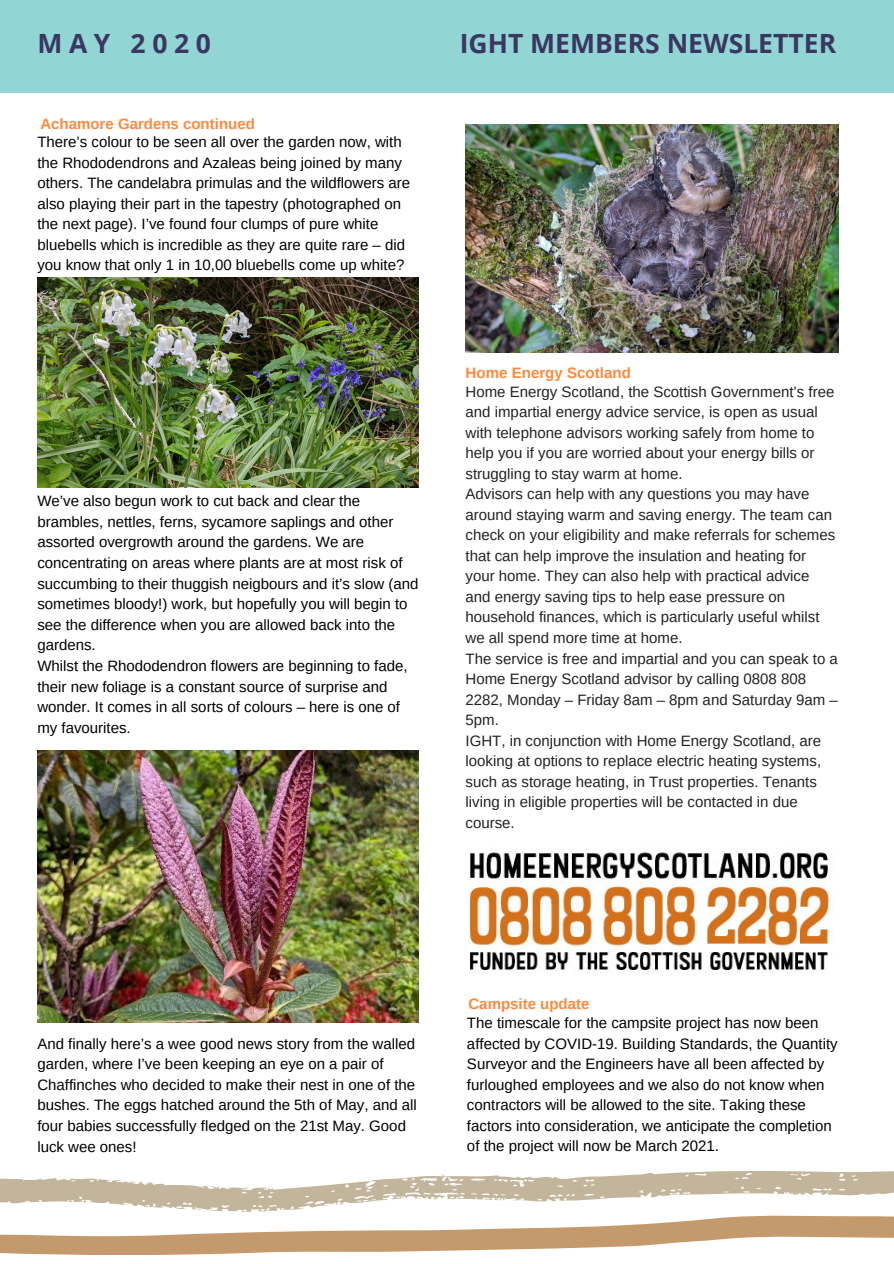
<style>
.page{position:relative;width:894px;height:1264px;background:#fff}
.page>*{position:absolute;margin:0;border:0;box-sizing:border-box;transform-origin:0 0}
.t1{font:700 26.55px "Open Sans";color:#3b3760}
.t2{font:700 15.15px "Arimo";color:#ff893b}
.t3{font:15px/20.5px "Arimo";color:#000}
.t4{font:15px/20.5px "Arimo";color:#222}
.t5{font:700 15px "Arimo";color:#ff893b}
</style>
<div class="page">
<div style="left:0;top:0;width:893px;height:92px;background:#91d6d4"></div>
<svg style="left:0;top:1171px;width:893px;height:84px"></svg>
<img style="left:37px;top:278px;width:381px;height:209px">
<img style="left:465px;top:124px;width:373px;height:228px">
<img style="left:468px;top:852px;width:362px;height:120px">
<img style="left:37px;top:750px;width:381px;height:272px">
<h1 class="t1" style="left:37px;top:24px;width:175px">MAY 2020</h1>
<h1 class="t1" style="left:459px;top:25px;width:378px">IGHT MEMBERS NEWSLETTER</h1>
<p class="t5" style="left:40px;top:115px;width:216px">Achamore Gardens continued</p>
<p class="t3" style="left:37px;top:131px;width:374px">There’s colour to be seen all over the garden now, with the Rhododendrons and Azaleas being joined by many others. The candelabra primulas and the wildflowers are also playing their part in the tapestry (photographed on the next page). I’ve found four clumps of pure white bluebells which is incredible as they are quite rare – did you know that only 1 in 10,00 bluebells come up white?</p>
<p class="t3" style="left:37px;top:491px;width:382px">We’ve also begun work to cut back and clear the brambles, nettles, ferns, sycamore saplings and other assorted overgrowth around the gardens. We are concentrating on areas where plants are at most risk of succumbing to their thuggish neigbours and it’s slow (and sometimes bloody!) work, but hopefully you will begin to see the difference when you are allowed back into the gardens.<br>Whilst the Rhododendron flowers are beginning to fade, their new foliage is a constant source of surprise and wonder. It comes in all sorts of colours – here is one of my favourites.</p>
<p class="t2" style="left:465px;top:364px;width:167px">Home Energy Scotland</p>
<p class="t4" style="left:465px;top:381px;width:374px">Home Energy Scotland, the Scottish Government’s free and impartial energy advice service, is open as usual with telephone advisors working safely from home to help you if you are worried about your energy bills or struggling to stay warm at home.<br>Advisors can help with any questions you may have around staying warm and saving energy. The team can check on your eligibility and make referrals for schemes that can help improve the insulation and heating for your home. They can also help with practical advice and energy saving tips to help ease pressure on household finances, which is particularly useful whilst we all spend more time at home.<br>The service is free and impartial and you can speak to a Home Energy Scotland advisor by calling 0808 808<br>2282, Monday – Friday 8am – 8pm and Saturday 9am – 5pm.<br>IGHT, in conjunction with Home Energy Scotland, are looking at options to replace electric heating systems, such as storage heating, in Trust properties. Tenants living in eligible properties will be contacted in due course.</p>
<p class="t3" style="left:37px;top:1033px;width:381px">And finally here’s a wee good news story from the walled garden, where I’ve been keeping an eye on a pair of Chaffinches who decided to make their nest in one of the bushes. The eggs hatched around the 5th of May, and all four babies successfully fledged on the 21st May. Good luck wee ones!</p>
<p class="t5" style="left:468px;top:995px;width:122px">Campsite update</p>
<p class="t3" style="left:467px;top:1012px;width:372px">The timescale for the campsite project has now been affected by COVID-19. Building Standards, the Quantity Surveyor and the Engineers have all been affected by furloughed employees and we also do not know when contractors will be allowed to the site. Taking these factors into consideration, we anticipate the completion of the project will now be March 2021.</p>
</div>
